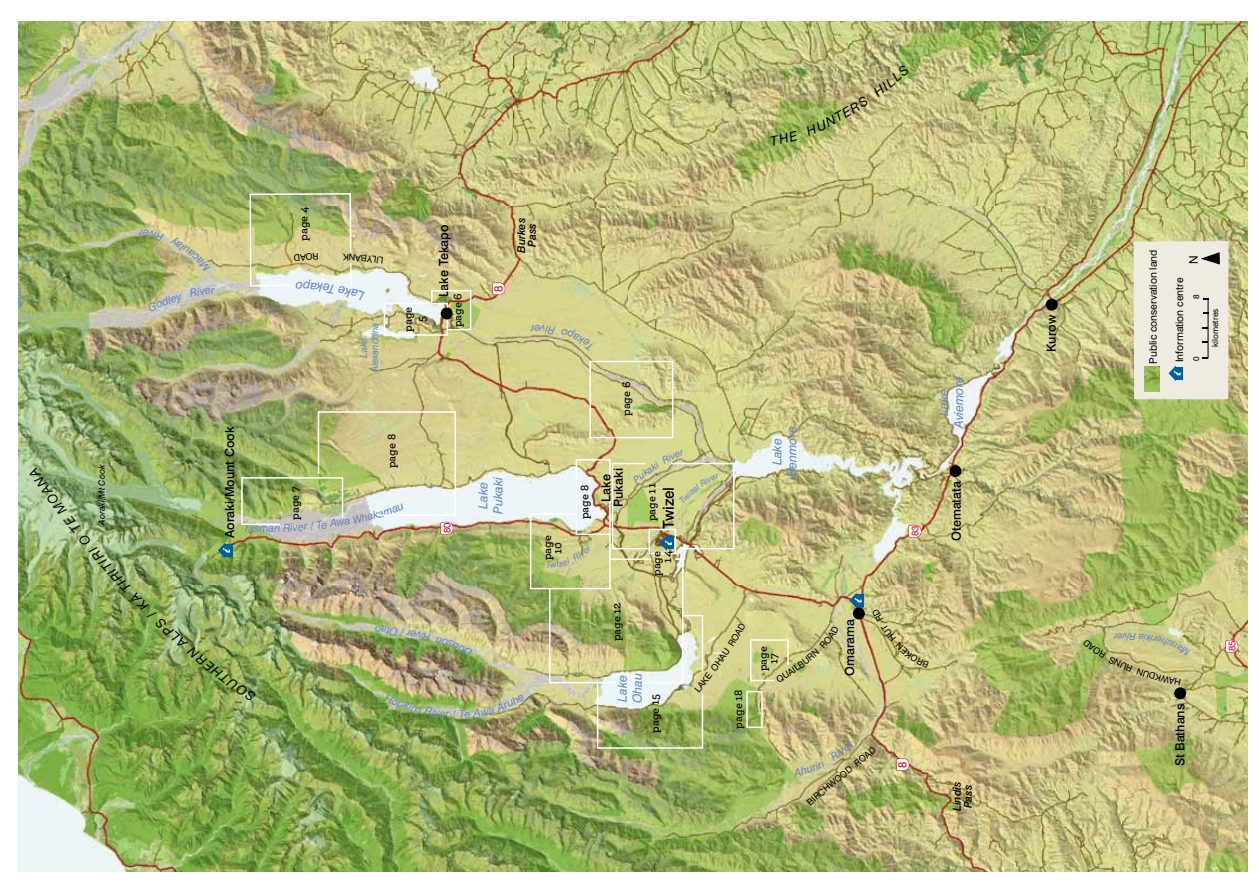
<style>
.page{position:relative;width:1259px;height:893px;background:#fff}
.page>*{position:absolute;margin:0;border:0;box-sizing:border-box;transform-origin:0 0}
.t1{font:500 15.15px "Swiss 721 BT";color:#000}
.t2{font:500 12.6px/12.6px "Swiss 721 BT";color:#000;text-align:center}
.t3{font:italic 12.6px/15.1px "Swiss 721 BT";letter-spacing:-.005em;color:#6685c1;text-align:center}
.t4{font:600 12px/10.5px "Archer";letter-spacing:-.01em;color:#000;text-align:center}
.t5{font:11.85px "Swiss 721 BT";color:#000}
.t6{font:11.55px "Swiss 721 BT";color:#df0023}
.t7{font:italic 500 10.95px/10.9px "Swiss 721 BT";color:#000;text-align:center}
.t8{font:italic 10.95px "Swiss 721 BT";color:#6685c1}
.t9{font:10.35px "Swiss 721 BT";color:#000}
.t10{font:italic 9.9px "Swiss 721 BT";color:#6685c1}
.t11{font:italic 9.6px/10.9px "Swiss 721 BT";letter-spacing:-.005em;color:#6685c1;text-align:center}
.t12{font:9.6px "Swiss 721 BT";color:#df0023}
.t13{font:9px "Swiss 721 BT";color:#000}
.t14{font:italic 8.7px "Swiss 721 BT";color:#000}
.t15{font:8.25px "Swiss 721 BT";color:#000}
</style>
<div class="page">
<img style="left:18px;top:21px;width:1229px;height:850px">
<svg style="left:1045px;top:299px;width:12px;height:12px"></svg>
<svg style="left:492px;top:279px;width:13px;height:19px"></svg>
<svg style="left:1225px;top:637px;width:13px;height:18px"></svg>
<svg style="left:949px;top:465px;width:12px;height:12px"></svg>
<div style="left:1133px;top:241px;width:95px;height:158px;background:#f0ebe1"></div>
<img style="left:1145px;top:366px;width:14px;height:25px">
<div style="left:589px;top:361px;width:84px;height:77px;border:2px solid #fff"></div>
<svg style="left:561px;top:328px;width:33px;height:22px"></svg>
<svg style="left:530px;top:325px;width:25px;height:9px"></svg>
<svg style="left:147px;top:294px;width:36px;height:18px"></svg>
<svg style="left:189px;top:288px;width:26px;height:9px"></svg>
<svg style="left:170px;top:236px;width:41px;height:37px;background:#d0c891"></svg>
<svg style="left:138px;top:229px;width:26px;height:12px"></svg>
<svg style="left:806px;top:784px;width:24px;height:21px"></svg>
<svg style="left:1082px;top:633px;width:108px;height:66px;background:#bdbb7b"></svg>
<svg style="left:18px;top:280px;width:7px;height:30px"></svg>
<svg style="left:770px;top:130px;width:29px;height:16px"></svg>
<svg style="left:805px;top:64px;width:104px;height:71px;background:#b8b877"></svg>
<img style="left:249px;top:192px;width:223px;height:144px">
<img style="left:29px;top:410px;width:900px;height:367px">
<p class="t14" style="left:96px;top:525px;width:61px;rotate:-90deg">Aoraki/Mt Cook</p>
<p class="t4" style="left:297px;top:241px;width:36px;rotate:-90deg">page 4</p>
<p class="t2" style="left:223px;top:538px;width:113px;rotate:-90deg">Aoraki/Mount Cook</p>
<p class="t8" style="left:259px;top:522px;width:11px">m</p>
<p class="t4" style="left:289px;top:520px;width:35px;rotate:-90deg">page 7</p>
<p class="t7" style="left:515px;top:252px;width:36px;rotate:-90deg">Burkes<br>Pass</p>
<p class="t2" style="left:437px;top:297px;width:74px;rotate:-90deg">Lake Tekapo</p>
<p class="t6" style="left:491px;top:292px;width:8px;rotate:-90deg">8</p>
<p class="t4" style="left:451px;top:327px;width:36px;rotate:-90deg">page 6</p>
<p class="t4" style="left:400px;top:332px;width:27px;line-height:13.5px;rotate:-90deg">page<br>5</p>
<p class="t11" style="left:358px;top:372px;width:51px;rotate:-90deg">Lake<br>Alexandrina</p>
<p class="t8" style="left:540px;top:336px;width:8px;rotate:-180deg">e</p>
<p class="t2" style="left:1045px;top:352px;width:38px;rotate:-90deg">Kurow</p>
<p class="t4" style="left:386px;top:468px;width:35px;rotate:-90deg">page 8</p>
<p class="t12" style="left:441px;top:533px;width:12px;rotate:-90deg">80</p>
<p class="t3" style="left:475px;top:514px;width:38px;rotate:-90deg">Lake<br>Pukaki</p>
<p class="t4" style="left:541px;top:560px;width:27px;rotate:-90deg">page<br>10</p>
<p class="t4" style="left:620px;top:416px;width:36px;rotate:-90deg">page 6</p>
<p class="t2" style="left:599px;top:507px;width:40px;rotate:-90deg">Lake<br>Pukaki</p>
<p class="t4" style="left:578px;top:519px;width:35px;rotate:-90deg">page 8</p>
<p class="t4" style="left:645px;top:521px;width:39px;rotate:-90deg">page 11</p>
<p class="t4" style="left:650px;top:576px;width:27px;text-align:right;rotate:-90deg">page<br>14</p>
<p class="t4" style="left:610px;top:641px;width:40px;rotate:-90deg">page 12</p>
<p class="t1" style="left:659px;top:529px;width:43px;rotate:-90deg">Twizel</p>
<p class="t3" style="left:614px;top:703px;width:32px;text-align:left;rotate:-90deg">Lake<br>Ohau</p>
<p class="t4" style="left:649px;top:733px;width:40px;rotate:-90deg">page 15</p>
<p class="t4" style="left:732px;top:729px;width:41px;rotate:-90deg">page 18</p>
<p class="t3" style="left:769px;top:477px;width:53px;rotate:-90deg">Lake<br>Benmore</p>
<p class="t4" style="left:757px;top:671px;width:27px;rotate:-90deg">page<br>17</p>
<p class="t2" style="left:843px;top:676px;width:58px;rotate:-90deg">Omarama</p>
<p class="t13" style="left:825px;top:781px;width:48px;rotate:-39deg">WOOD RO</p>
<p class="t3" style="left:936px;top:428px;width:53px;rotate:-90deg">Lake<br>Aviemore</p>
<p class="t12" style="left:909px;top:536px;width:12px;rotate:-90deg">83</p>
<p class="t2" style="left:950px;top:541px;width:61px;rotate:-90deg">Otematata</p>
<p class="t6" style="left:895px;top:768px;width:8px;rotate:-90deg">8</p>
<p class="t7" style="left:951px;top:811px;width:31px;text-align:left;rotate:-90deg">Lindis<br>Pass</p>
<p class="t9" style="left:1146px;top:364px;width:116px;rotate:-90deg">Public conservation land</p>
<p class="t5" style="left:1186px;top:264px;width:10px;rotate:-90deg">N</p>
<p class="t9" style="left:1173px;top:362px;width:86px;rotate:-90deg">Information centre</p>
<p class="t15" style="left:1191px;top:299px;width:6px;rotate:-90deg">8</p>
<p class="t15" style="left:1191px;top:361px;width:6px;rotate:-90deg">0</p>
<p class="t15" style="left:1210px;top:347px;width:40px;rotate:-90deg">kilometres</p>
<p class="t10" style="left:1129px;top:642px;width:4px;rotate:-180deg">i</p>
<p class="t2" style="left:1173px;top:766px;width:64px;rotate:-90deg">St Bathans</p>
<p class="t12" style="left:1226px;top:651px;width:12px;rotate:-90deg">85</p>
</div>
